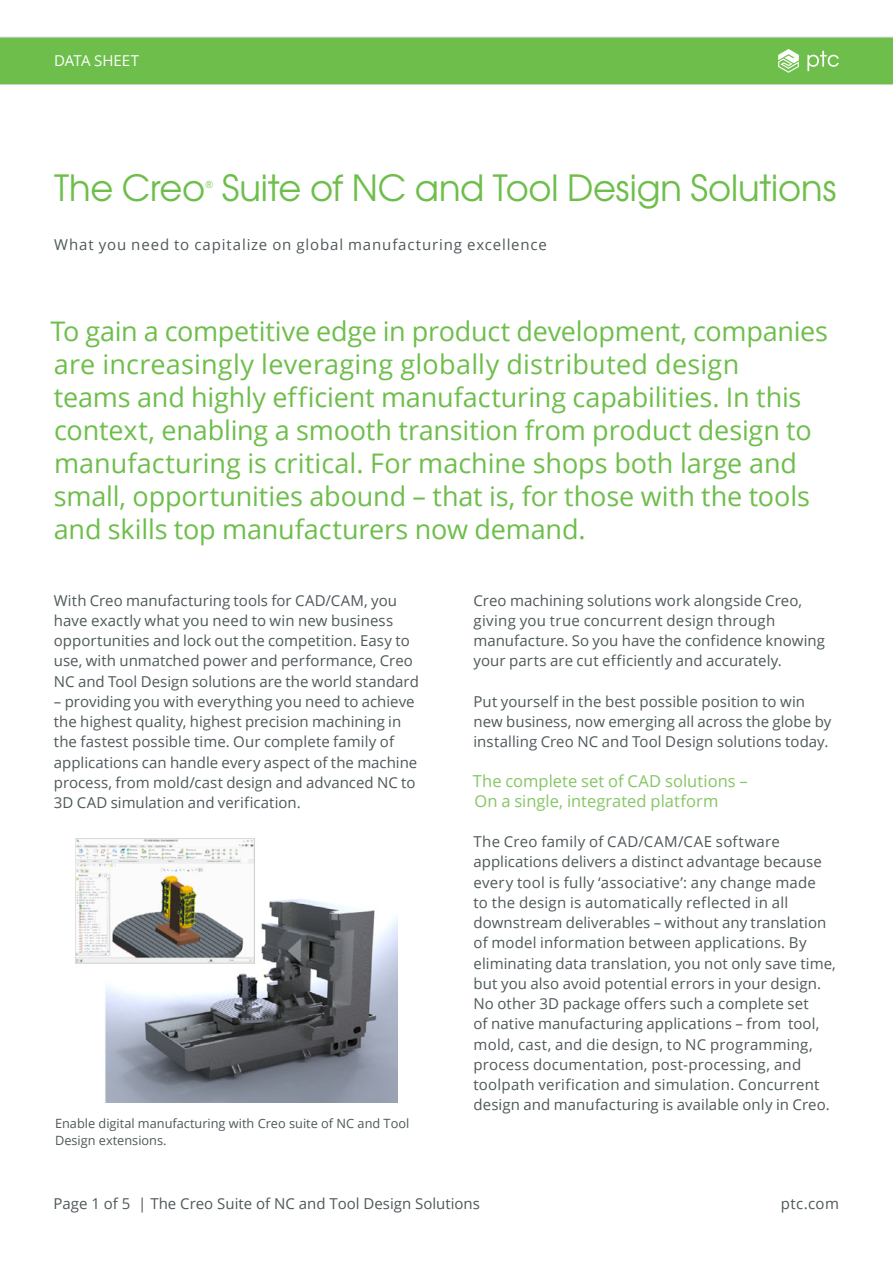
<style>
.page{position:relative;width:893px;height:1263px;background:#fff}
.page>*{position:absolute;margin:0;border:0;box-sizing:border-box;transform-origin:0 0}
.t1{font:36px "Te X Gyre Adventor";letter-spacing:-.005em;color:#6ebe4b}
.t2{font:27px/33px "Open Sans";letter-spacing:-.005em;color:#6ebe4b}
.t3{font:16.5px/19.5px "Open Sans";color:#85c664}
.t4{font:15px/20.2px "Open Sans";letter-spacing:.005em;color:#4e585a}
.t5{font:15px "Open Sans";letter-spacing:.055em;color:#4e585a}
.t6{font:15px "Open Sans";color:#fff}
.t7{font:12.75px/16.5px "Open Sans";color:#4e585a}
.t8{font:10.5px "Te X Gyre Adventor";color:#6ebe4b}
</style>
<div class="page">
<div style="left:0;top:37px;width:893px;height:48px;background:#6ebe4b"></div>
<img style="left:75px;top:838px;width:323px;height:264px">
<p class="t6" style="left:54px;top:50px;width:87px">DATA SHEET</p>
<h1 class="t1" style="left:54px;top:159px;width:152px">The Creo</h1>
<p class="t8" style="left:205px;top:176px;width:9px">®</p>
<h1 class="t1" style="left:222px;top:159px;width:616px">Suite of NC and Tool Design Solutions</h1>
<p class="t5" style="left:54px;top:235px;width:494px">What you need to capitalize on global manufacturing excellence</p>
<p class="t2" style="left:51px;top:314px;width:779px">To gain a competitive edge in product development, companies are increasingly leveraging globally distributed design<br>teams and highly efficient manufacturing capabilities. In this context, enabling a smooth transition from product design to manufacturing is critical. For machine shops both large and small, opportunities abound – that is, for those with the tools and skills top manufacturers now demand.</p>
<p class="t4" style="left:54px;top:590px;width:367px">With Creo manufacturing tools for CAD/CAM, you have exactly what you need to win new business opportunities and lock out the competition. Easy to use, with unmatched power and performance, Creo NC and Tool Design solutions are the world standard</p>
<p class="t4" style="left:54px;top:691px;width:365px">– providing you with everything you need to achieve the highest quality, highest precision machining in the fastest possible time. Our complete family of applications can handle every aspect of the machine process, from mold/cast design and advanced NC to 3D CAD simulation and verification.</p>
<p class="t7" style="left:55px;top:1115px;width:356px">Enable digital manufacturing with Creo suite of NC and Tool<br>Design extensions.</p>
<p class="t4" style="left:473px;top:590px;width:353px">Creo machining solutions work alongside Creo, giving you true concurrent design through manufacture. So you have the confidence knowing your parts are cut efficiently and accurately.</p>
<p class="t4" style="left:473px;top:691px;width:359px">Put yourself in the best possible position to win new business, now emerging all across the globe by installing Creo NC and Tool Design solutions today.</p>
<p class="t3" style="left:473px;top:771px;width:276px">The complete set of CAD solutions –<br>On a single, integrated platform</p>
<p class="t4" style="left:473px;top:831px;width:364px">The Creo family of CAD/CAM/CAE software applications delivers a distinct advantage because every tool is fully ‘associative’: any change made<br>to the design is automatically reflected in all downstream deliverables – without any translation of model information between applications. By eliminating data translation, you not only save time, but you also avoid potential errors in your design.<br>No other 3D package offers such a complete set<br>of native manufacturing applications – from tool, mold, cast, and die design, to NC programming, process documentation, post-processing, and toolpath verification and simulation. Concurrent design and manufacturing is available only in Creo.</p>
<p class="t4" style="left:53px;top:1193px;width:428px">Page 1 of 5 | The Creo Suite of NC and Tool Design Solutions</p>
<p class="t4" style="left:781px;top:1193px;width:60px">ptc.com</p>
</div>
